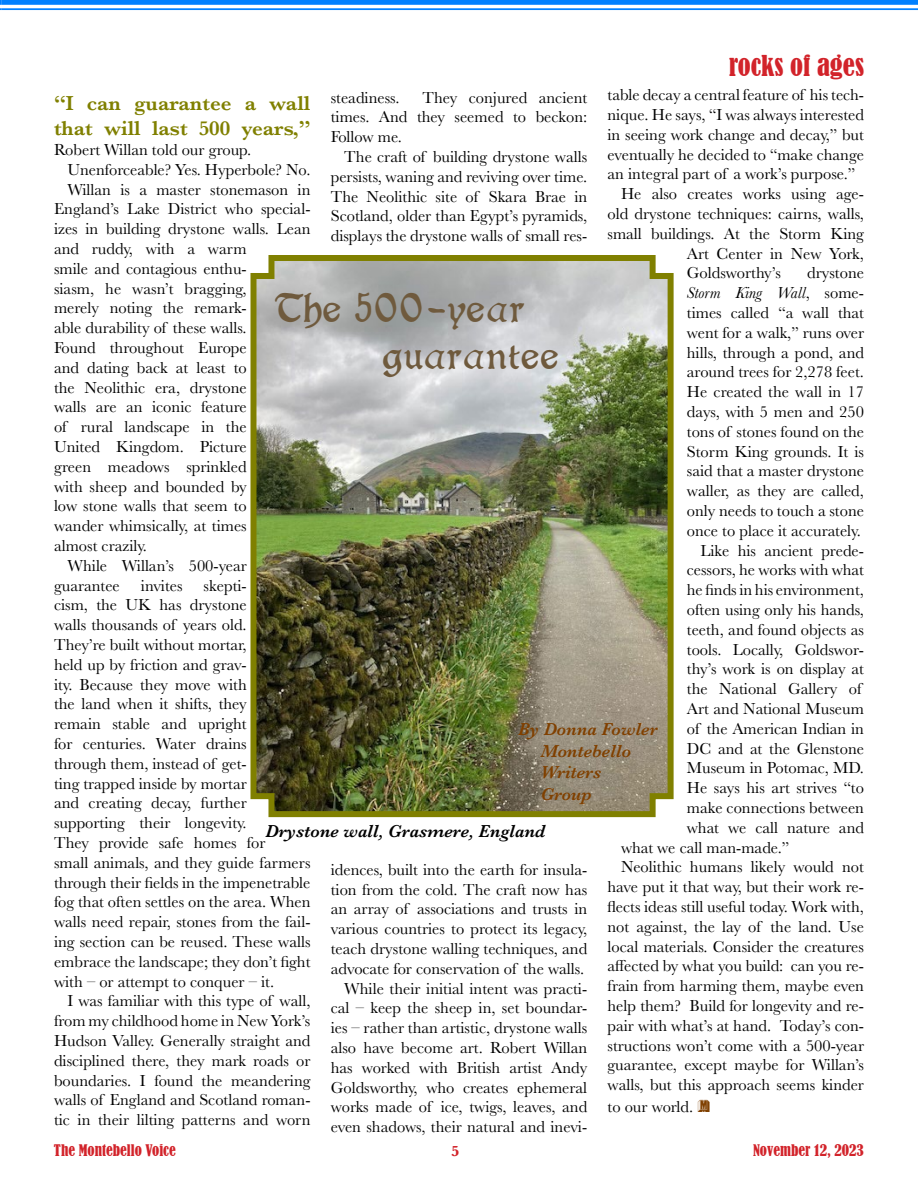
<style>
.page{position:relative;width:918px;height:1188px;background:#fff}
.page>*{position:absolute;margin:0;border:0;box-sizing:border-box;transform-origin:0 0}
.t1{font:39px/46.8px "King Lear";color:#6f5a3d}
.t2{font:condensed 27px "Bernard";color:#d2232a}
.t3{font:600 21px/25.2px "Baskerville";color:#808000}
.t4{font:italic 600 18px/21.6px "Baskerville";color:#804000}
.t5{font:italic 600 18px "Baskerville";color:#000}
.t6{font:italic 600 17.85px "Baskerville";color:#804000}
.t7{font:16.5px/19.8px "Baskerville";color:#000;text-align:justify}
.t8{font:italic 16.5px "Baskerville";color:#000}
.t9{font:condensed 15px "Bernard";color:#d2232a}
.t10{font:700 15px "Baskerville";color:#d2232a}
.s1{font-style:normal}
.s2{font-family:"Buxom D";font-size:18px;color:#804000}
.s3{font-size:38.55px}
</style>
<div class="page">
<svg style="left:0;top:0;width:2px;height:10px"></svg>
<div style="left:2px;top:0;width:916px;height:5px;background:#0080ff"></div>
<hr style="left:2px;top:8px;width:916px;height:2px;background:#0080ff">
<img style="left:250px;top:255px;width:424px;height:563px">
<h2 class="t2" style="left:729px;top:50px;width:137px">rocks of ages</h2>
<p class="t7" style="left:608px;top:85px;width:258px">table decay a central feature of his tech-</p>
<p class="t7" style="left:608px;top:105px;width:258px">nique. He says, “I was always interested</p>
<p class="t7" style="left:608px;top:125px;width:258px">in seeing work change and decay,” but</p>
<p class="t7" style="left:608px;top:145px;width:258px">eventually he decided to “make change</p>
<p class="t7" style="left:608px;top:164px;width:249px">an integral part of a work’s purpose.”</p>
<p class="t7" style="left:621px;top:184px;width:245px">He also creates works using age-</p>
<p class="t7" style="left:608px;top:204px;width:258px">old drystone techniques: cairns, walls,</p>
<p class="t7" style="left:608px;top:224px;width:258px">small buildings. At the Storm King</p>
<p class="t7" style="left:687px;top:244px;width:179px">Art Center in New York,</p>
<p class="t7" style="left:687px;top:263px;width:95px">Goldsworthy’s</p>
<p class="t7" style="left:807px;top:263px;width:58px">drystone</p>
<p class="t8" style="left:687px;top:282px;width:179px">Storm King Wall<span class="s1">, some-</span></p>
<p class="t7" style="left:687px;top:303px;width:179px">times called “a wall that</p>
<p class="t7" style="left:687px;top:323px;width:179px">went for a walk,” runs over</p>
<p class="t7" style="left:687px;top:343px;width:179px">hills, through a pond, and</p>
<p class="t7" style="left:687px;top:362px;width:179px">around trees for 2,278 feet.</p>
<p class="t7" style="left:687px;top:382px;width:179px">He created the wall in 17</p>
<p class="t7" style="left:687px;top:402px;width:179px">days, with 5 men and 250</p>
<p class="t7" style="left:687px;top:422px;width:179px">tons of stones found on the</p>
<p class="t7" style="left:687px;top:442px;width:179px">Storm King grounds. It is</p>
<p class="t7" style="left:687px;top:461px;width:179px">said that a master drystone</p>
<p class="t7" style="left:687px;top:481px;width:179px">waller, as they are called,</p>
<p class="t7" style="left:687px;top:501px;width:179px">only needs to touch a stone</p>
<p class="t7" style="left:687px;top:521px;width:175px">once to place it accurately.</p>
<p class="t7" style="left:700px;top:541px;width:165px">Like his ancient prede-</p>
<p class="t7" style="left:687px;top:560px;width:179px">cessors, he works with what</p>
<p class="t7" style="left:687px;top:580px;width:179px">he finds in his environment,</p>
<p class="t7" style="left:687px;top:600px;width:179px">often using only his hands,</p>
<p class="t7" style="left:687px;top:620px;width:179px">teeth, and found objects as</p>
<p class="t7" style="left:687px;top:640px;width:179px">tools. Locally, Goldswor-</p>
<p class="t7" style="left:687px;top:659px;width:179px">thy’s work is on display at</p>
<p class="t7" style="left:687px;top:679px;width:176px">the National Gallery of</p>
<p class="t7" style="left:687px;top:699px;width:179px">Art and National Museum</p>
<p class="t7" style="left:687px;top:719px;width:179px">of the American Indian in</p>
<p class="t7" style="left:687px;top:739px;width:179px">DC and at the Glenstone</p>
<p class="t7" style="left:687px;top:758px;width:179px">Museum in Potomac, MD.</p>
<p class="t7" style="left:687px;top:778px;width:179px">He says his art strives “to</p>
<p class="t7" style="left:687px;top:798px;width:179px">make connections between</p>
<p class="t7" style="left:687px;top:818px;width:179px">what we call nature and</p>
<p class="t7" style="left:621px;top:838px;width:170px">what we call man-made.”</p>
<p class="t7" style="left:621px;top:857px;width:244px">Neolithic humans likely would not</p>
<p class="t7" style="left:608px;top:877px;width:258px">have put it that way, but their work re-</p>
<p class="t7" style="left:608px;top:897px;width:258px">flects ideas still useful today. Work with,</p>
<p class="t7" style="left:608px;top:917px;width:258px">not against, the lay of the land. Use</p>
<p class="t7" style="left:608px;top:937px;width:258px">local materials. Consider the creatures</p>
<p class="t7" style="left:608px;top:956px;width:258px">affected by what you build: can you re-</p>
<p class="t7" style="left:608px;top:976px;width:258px">frain from harming them, maybe even</p>
<p class="t7" style="left:608px;top:996px;width:258px">help them? Build for longevity and re-</p>
<p class="t7" style="left:608px;top:1016px;width:258px">pair with what’s at hand. Today’s con-</p>
<p class="t7" style="left:608px;top:1036px;width:258px">structions won’t come with a 500-year</p>
<p class="t7" style="left:608px;top:1055px;width:258px">guarantee, except maybe for Willan’s</p>
<p class="t7" style="left:608px;top:1075px;width:258px">walls, but this approach seems kinder</p>
<p class="t7" style="left:608px;top:1097px;width:104px">to our world. <span class="s2">M</span></p>
<p class="t7" style="left:331px;top:88px;width:258px;text-indent:92px">They conjured ancient times. And they seemed to beckon:<br>Follow me.</p>
<p class="t7" style="left:331px;top:147px;width:258px;text-indent:13px">The craft of building drystone walls persists, waning and reviving over time.<br>The Neolithic site of Skara Brae in Scotland, older than Egypt’s pyramids, displays the drystone walls of small res-</p>
<p class="t7" style="left:331px;top:88px;width:70px">steadiness.</p>
<p class="t3" style="left:54px;top:90px;width:258px">“I can guarantee a wall that will last 500 years,”</p>
<p class="t7" style="left:54px;top:140px;width:199px">Robert Willan told our group.</p>
<p class="t7" style="left:68px;top:160px;width:245px">Unenforceable? Yes. Hyperbole? No.</p>
<p class="t7" style="left:68px;top:180px;width:245px">Willan is a master stonemason in</p>
<p class="t7" style="left:54px;top:199px;width:258px">England’s Lake District who special-</p>
<p class="t7" style="left:54px;top:219px;width:258px">izes in building drystone walls. Lean</p>
<p class="t7" style="left:54px;top:239px;width:194px">and ruddy, with a warm</p>
<p class="t7" style="left:54px;top:259px;width:194px">smile and contagious enthu-</p>
<p class="t7" style="left:54px;top:279px;width:194px">siasm, he wasn’t bragging,</p>
<p class="t7" style="left:54px;top:298px;width:194px">merely noting the remark-</p>
<p class="t7" style="left:54px;top:318px;width:194px">able durability of these walls.</p>
<p class="t7" style="left:54px;top:338px;width:194px">Found throughout Europe</p>
<p class="t7" style="left:54px;top:358px;width:194px">and dating back at least to</p>
<p class="t7" style="left:54px;top:378px;width:194px">the Neolithic era, drystone</p>
<p class="t7" style="left:54px;top:397px;width:194px">walls are an iconic feature</p>
<p class="t7" style="left:54px;top:417px;width:194px">of rural landscape in the</p>
<p class="t7" style="left:54px;top:437px;width:194px">United Kingdom. Picture</p>
<p class="t7" style="left:54px;top:457px;width:194px">green meadows sprinkled</p>
<p class="t7" style="left:54px;top:477px;width:194px">with sheep and bounded by</p>
<p class="t7" style="left:54px;top:496px;width:194px">low stone walls that seem to</p>
<p class="t7" style="left:54px;top:516px;width:194px">wander whimsically, at times</p>
<p class="t7" style="left:54px;top:536px;width:95px">almost crazily.</p>
<p class="t7" style="left:68px;top:556px;width:181px">While Willan’s 500-year</p>
<p class="t7" style="left:54px;top:576px;width:67px">guarantee</p>
<p class="t7" style="left:141px;top:576px;width:43px">invites</p>
<h1 class="t1" style="left:383px;top:283px;width:180px;text-indent:-108px">The 500-year guaran<span class="s3">tee</span></h1>
<p class="t7" style="left:54px;top:576px;width:258px;text-align:left;text-indent:150px">skepti-<br>cism, the UK has drystone<br>walls thousands of years old.<br>They’re built without mortar,<br>held up by friction and grav-<br>ity. Because they move with<br>the land when it shifts, they<br>remain stable and upright<br>for centuries. Water drains<br>through them, instead of get-<br>ting trapped inside by mortar<br>and creating decay, further supporting their longevity.<br>They provide safe homes for<br>small animals, and they guide farmers through their fields in the impenetrable fog that often settles on the area. When walls need repair, stones from the fail&shy;ing section can be reused. These walls embrace the landscape; they don’t fight with – or attempt to conquer – it.</p>
<p class="t7" style="left:54px;top:991px;width:258px;text-indent:13px">I was familiar with this type of wall, from my childhood home in New York’s Hudson Valley. Generally straight and disciplined there, they mark roads or boundaries. I found the meandering walls of England and Scotland roman&shy;tic in their lilting patterns and worn</p>
<p class="t4" style="left:541px;top:719px;width:118px;text-indent:-22px">By Donna Fowler<br>Montebello<br>Writers</p>
<p class="t6" style="left:541px;top:782px;width:53px">Group</p>
<p class="t5" style="left:266px;top:819px;width:282px">Drystone wall, Grasmere, England</p>
<p class="t7" style="left:331px;top:860px;width:258px;text-align:right">idences, built into the earth for insula&shy;tion from the cold. The craft now has an array of associations and trusts in various countries to protect its legacy, teach drystone walling techniques, and advocate for conservation of the walls.<br>While their initial intent was practi&shy;cal – keep the sheep in, set boundar&shy;ies – rather than artistic, drystone walls also have become art. Robert Willan has worked with British artist Andy Goldsworthy, who creates ephemeral works made of ice, twigs, leaves, and even shadows, their natural and inevi-</p>
<p class="t9" style="left:54px;top:1141px;width:123px">The Montebello Voice</p>
<p class="t10" style="left:451px;top:1140px;width:10px">5</p>
<p class="t9" style="left:753px;top:1141px;width:112px">November 12, 2023</p>
</div>
